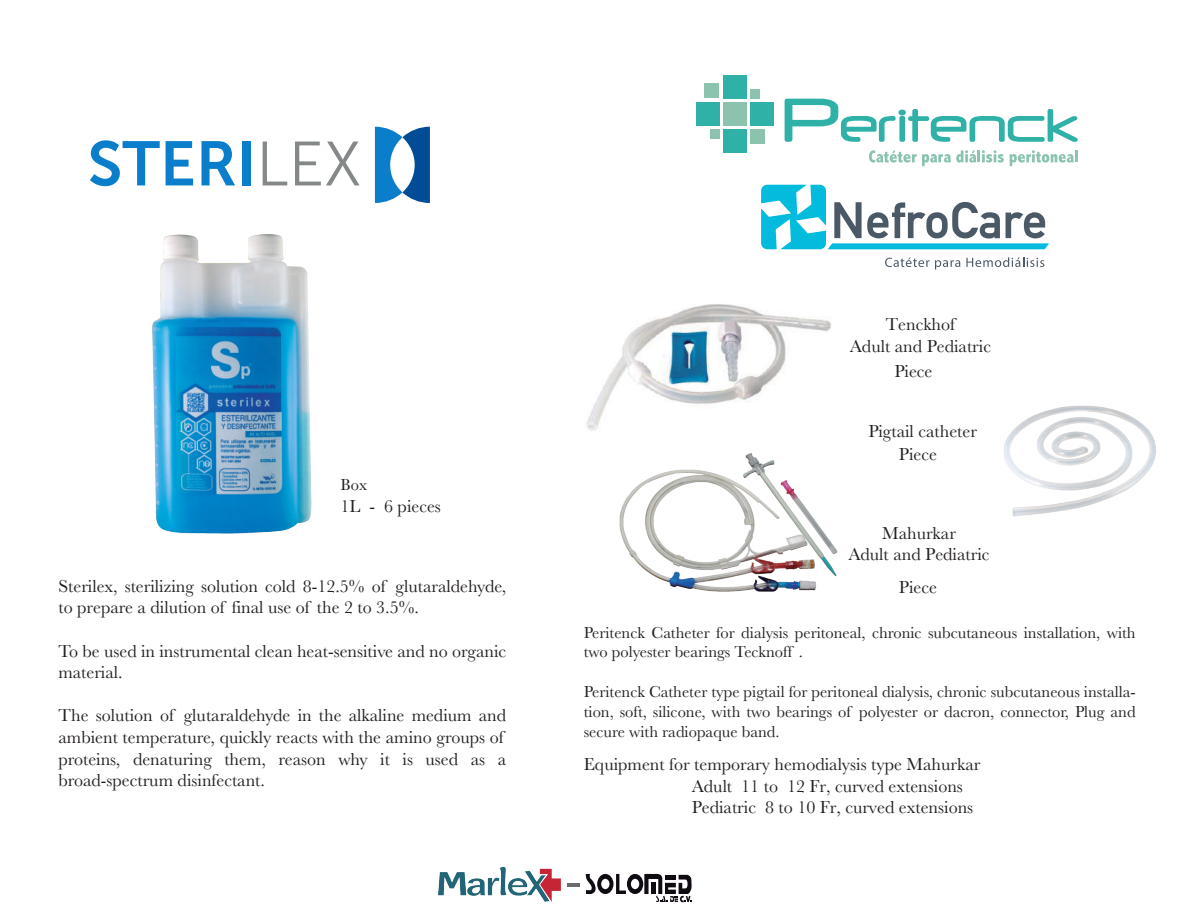
<style>
.page{position:relative;width:1188px;height:918px;background:#fff}
.page>*{position:absolute;margin:0;border:0;box-sizing:border-box;transform-origin:0 0}
.t1{font:56.25px "Marion";color:#696b6d;scale:.92 1}
.t2{font:18px/21.6px "Baskerville";color:#231f20}
.t3{font:16.5px/19.8px "Baskerville";color:#231f20}
</style>
<div class="page">
<svg style="left:761px;top:185px;width:288px;height:64px"></svg>
<svg style="left:885px;top:258px;width:75px;height:12px"></svg>
<svg style="left:966px;top:257px;width:78px;height:10px"></svg>
<img style="left:152px;top:200px;width:223px;height:334px">
<svg style="left:90px;top:140px;width:70px;height:46px"></svg>
<svg style="left:166px;top:141px;width:27px;height:44px"></svg>
<svg style="left:201px;top:141px;width:34px;height:44px"></svg>
<div style="left:243px;top:141px;width:8px;height:44px;background:#0a7eca"></div>
<svg style="left:263px;top:142px;width:24px;height:43px"></svg>
<svg style="left:295px;top:142px;width:64px;height:43px"></svg>
<svg style="left:375px;top:127px;width:55px;height:76px"></svg>
<img style="left:586px;top:304px;width:246px;height:127px">
<svg style="left:785px;top:99px;width:293px;height:43px"></svg>
<div style="left:751px;top:102px;width:23px;height:24px;background:#2fb1a8"></div>
<div style="left:696px;top:102px;width:23px;height:24px;background:#2fb1a8"></div>
<div style="left:723px;top:102px;width:24px;height:24px;background:#8bc3af"></div>
<div style="left:723px;top:75px;width:24px;height:23px;background:#2fb1a8"></div>
<div style="left:723px;top:129px;width:24px;height:24px;background:#2fb1a8"></div>
<div style="left:705px;top:83px;width:14px;height:15px;background:#8bc3af"></div>
<div style="left:751px;top:89px;width:9px;height:9px;background:#8bc3af"></div>
<div style="left:751px;top:129px;width:14px;height:15px;background:#8bc3af"></div>
<div style="left:710px;top:129px;width:9px;height:9px;background:#8bc3af"></div>
<svg style="left:869px;top:150px;width:135px;height:16px"></svg>
<svg style="left:1010px;top:150px;width:68px;height:16px"></svg>
<img style="left:1004px;top:405px;width:152px;height:112px">
<svg style="left:585px;top:874px;width:107px;height:29px"></svg>
<img style="left:439px;top:867px;width:122px;height:35px">
<img style="left:619px;top:453px;width:219px;height:139px">
<p class="t3" style="left:341px;top:475px;width:28px">Box</p>
<p class="t2" style="left:341px;top:496px;width:102px">1L - 6 pieces</p>
<p class="t2" style="left:59px;top:575px;width:449px">Sterilex, sterilizing solution cold 8-12.5% of glutaraldehyde, to prepare a dilution of final use of the 2 to 3.5%.</p>
<p class="t2" style="left:59px;top:640px;width:449px">To be used in instrumental clean heat-sensitive and no organic material.</p>
<p class="t2" style="left:59px;top:705px;width:449px">The solution of glutaraldehyde in the alkaline medium and ambient temperature, quickly reacts with the amino groups of proteins, denaturing them, reason why it is used as a broad-spectrum disinfectant.</p>
<p class="t2" style="left:850px;top:314px;width:143px;text-align:center">Tenckhof<br>Adult and Pediatric</p>
<p class="t2" style="left:894px;top:361px;width:40px">Piece</p>
<p class="t2" style="left:868px;top:421px;width:110px">Pigtail catheter</p>
<p class="t2" style="left:899px;top:444px;width:40px">Piece</p>
<p class="t2" style="left:848px;top:522px;width:143px;text-align:center">Mahurkar<br>Adult and Pediatric</p>
<p class="t2" style="left:899px;top:576px;width:40px">Piece</p>
<p class="t3" style="left:584px;top:623px;width:553px">Peritenck Catheter for dialysis peritoneal, chronic subcutaneous installation, with two polyester bearings Tecknoff .</p>
<p class="t3" style="left:584px;top:682px;width:554px;text-align:justify">Peritenck Catheter type pigtail for peritoneal dialysis, chronic subcutaneous installa&shy;tion, soft, silicone, with two bearings of polyester or dacron, connector, Plug and secure with radiopaque band.</p>
<p class="t2" style="left:692px;top:754px;width:290px;text-indent:-108px">Equipment for temporary hemodialysis type Mahurkar<br>Adult 11 to 12 Fr, curved extensions<br>Pediatric 8 to 10 Fr, curved extensions</p>
<h1 class="t1" style="left:565px;top:847px;width:18px">-</h1>
</div>
